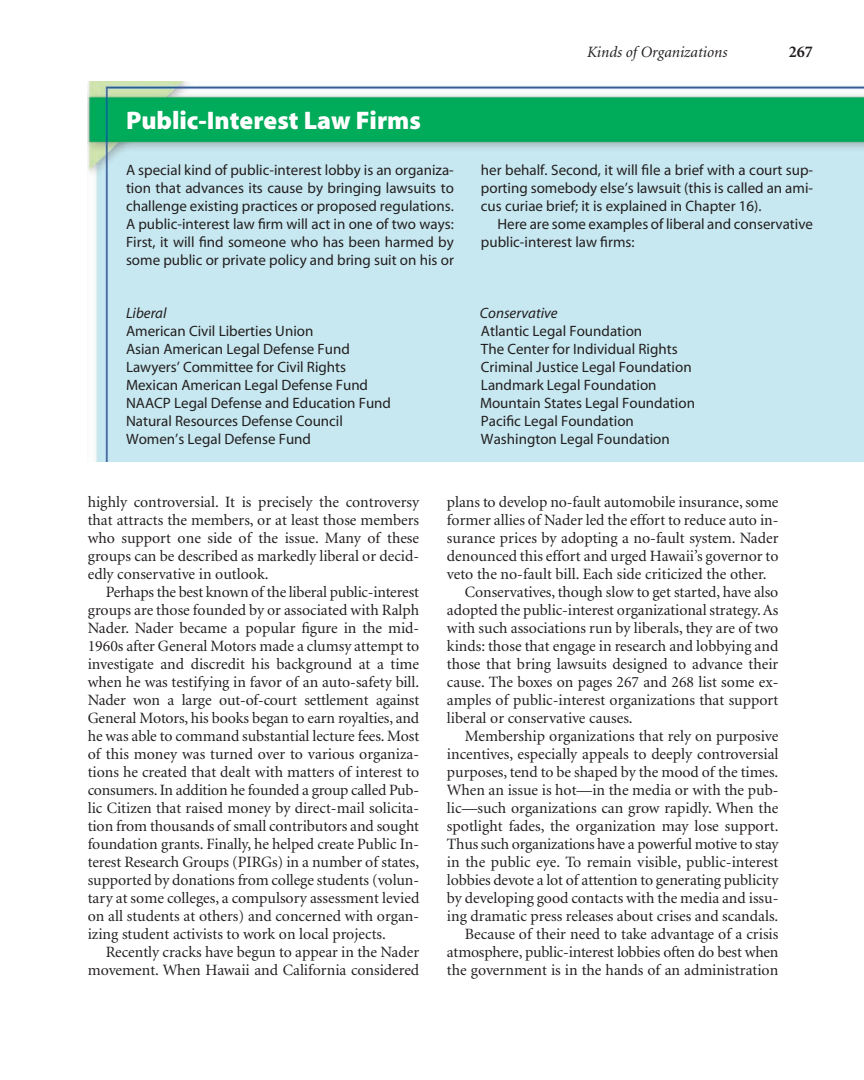
<style>
.page{position:relative;width:864px;height:1080px;background:#fff}
.page>*{position:absolute;margin:0;border:0;box-sizing:border-box;transform-origin:0 0}
.t1{font:25.5px "Myriad Blk";color:#fff}
.t2{font:700 16.5px "Minion";color:#231f20}
.t3{font:15.75px "Minion";color:#231f20}
.t4{font:italic 15.75px "Minion";color:#231f20}
.t5{font:15px/18px "Myriad Reg";color:#231f20;text-align:justify}
.t6{font:italic 15px "Myriad";color:#231f20}
</style>
<div class="page">
<img style="left:88px;top:81px;width:776px;height:380px">
<p class="t4" style="left:587px;top:46px;width:142px">Kinds of Organizations</p>
<p class="t2" style="left:789px;top:45px;width:26px">267</p>
<p class="t1" style="left:126px;top:111px;width:297px">Public-Interest Law Firms</p>
<p class="t5" style="left:126px;top:162px;width:329px">A special kind of public-interest lobby is an organiza&shy;tion that advances its cause by bringing lawsuits to challenge existing practices or proposed regulations.<br>A public-interest law firm will act in one of two ways:<br>First, it will find someone who has been harmed by some public or private policy and bring suit on his or</p>
<p class="t5" style="left:481px;top:162px;width:334px">her behalf. Second, it will file a brief with a court sup-</p>
<p class="t5" style="left:481px;top:180px;width:334px">porting somebody else’s lawsuit (this is called an ami-</p>
<p class="t5" style="left:481px;top:198px;width:282px">cus curiae brief; it is explained in Chapter 16).</p>
<p class="t5" style="left:497px;top:216px;width:317px">Here are some examples of liberal and conservative</p>
<p class="t5" style="left:481px;top:234px;width:155px">public-interest law firms:</p>
<p class="t6" style="left:126px;top:307px;width:42px">Liberal</p>
<p class="t6" style="left:480px;top:307px;width:79px">Conservative</p>
<p class="t5" style="left:126px;top:323px;width:189px">American Civil Liberties Union</p>
<p class="t5" style="left:481px;top:323px;width:163px">Atlantic Legal Foundation</p>
<p class="t5" style="left:126px;top:341px;width:226px">Asian American Legal Defense Fund</p>
<p class="t5" style="left:481px;top:341px;width:198px">The Center for Individual Rights</p>
<p class="t5" style="left:126px;top:359px;width:222px">Lawyers’ Committee for Civil Rights</p>
<p class="t5" style="left:481px;top:359px;width:212px">Criminal Justice Legal Foundation</p>
<p class="t5" style="left:126px;top:377px;width:244px">Mexican American Legal Defense Fund</p>
<p class="t5" style="left:481px;top:377px;width:177px">Landmark Legal Foundation</p>
<p class="t5" style="left:126px;top:395px;width:267px">NAACP Legal Defense and Education Fund</p>
<p class="t5" style="left:480px;top:395px;width:216px">Mountain States Legal Foundation</p>
<p class="t5" style="left:126px;top:413px;width:219px">Natural Resources Defense Council</p>
<p class="t5" style="left:481px;top:413px;width:154px">Pacific Legal Foundation</p>
<p class="t5" style="left:126px;top:431px;width:187px">Women’s Legal Defense Fund</p>
<p class="t5" style="left:481px;top:431px;width:190px">Washington Legal Foundation</p>
<p class="t3" style="left:88px;top:495px;width:333px">highly controversial. It is precisely the controversy</p>
<p class="t3" style="left:88px;top:513px;width:333px">that attracts the members, or at least those members</p>
<p class="t3" style="left:88px;top:531px;width:333px">who support one side of the issue. Many of these</p>
<p class="t3" style="left:88px;top:549px;width:333px">groups can be described as markedly liberal or decid-</p>
<p class="t3" style="left:88px;top:567px;width:182px">edly conservative in outlook.</p>
<p class="t3" style="left:106px;top:585px;width:315px">Perhaps the best known of the liberal public-interest</p>
<p class="t3" style="left:88px;top:603px;width:333px">groups are those founded by or associated with Ralph</p>
<p class="t3" style="left:88px;top:621px;width:333px">Nader. Nader became a popular figure in the mid-</p>
<p class="t3" style="left:88px;top:639px;width:333px">1960s after General Motors made a clumsy attempt to</p>
<p class="t3" style="left:88px;top:657px;width:333px">investigate and discredit his background at a time</p>
<p class="t3" style="left:88px;top:675px;width:333px">when he was testifying in favor of an auto-safety bill.</p>
<p class="t3" style="left:88px;top:693px;width:333px">Nader won a large out-of-court settlement against</p>
<p class="t3" style="left:88px;top:711px;width:333px">General Motors, his books began to earn royalties, and</p>
<p class="t3" style="left:88px;top:729px;width:333px">he was able to command substantial lecture fees. Most</p>
<p class="t3" style="left:88px;top:747px;width:333px">of this money was turned over to various organiza-</p>
<p class="t3" style="left:88px;top:765px;width:333px">tions he created that dealt with matters of interest to</p>
<p class="t3" style="left:88px;top:783px;width:333px">consumers. In addition he founded a group called Pub-</p>
<p class="t3" style="left:88px;top:801px;width:333px">lic Citizen that raised money by direct-mail solicita-</p>
<p class="t3" style="left:88px;top:819px;width:333px">tion from thousands of small contributors and sought</p>
<p class="t3" style="left:88px;top:837px;width:333px">foundation grants. Finally, he helped create Public In-</p>
<p class="t3" style="left:88px;top:855px;width:333px">terest Research Groups (PIRGs) in a number of states,</p>
<p class="t3" style="left:88px;top:873px;width:333px">supported by donations from college students (volun-</p>
<p class="t3" style="left:88px;top:891px;width:333px">tary at some colleges, a compulsory assessment levied</p>
<p class="t3" style="left:88px;top:909px;width:333px">on all students at others) and concerned with organ-</p>
<p class="t3" style="left:88px;top:927px;width:300px">izing student activists to work on local projects.</p>
<p class="t3" style="left:106px;top:945px;width:315px">Recently cracks have begun to appear in the Nader</p>
<p class="t3" style="left:88px;top:964px;width:333px">movement. When Hawaii and California considered</p>
<p class="t3" style="left:447px;top:496px;width:333px">plans to develop no-fault automobile insurance, some</p>
<p class="t3" style="left:447px;top:514px;width:333px">former allies of Nader led the effort to reduce auto in-</p>
<p class="t3" style="left:447px;top:532px;width:333px">surance prices by adopting a no-fault system. Nader</p>
<p class="t3" style="left:447px;top:550px;width:333px">denounced this effort and urged Hawaii’s governor to</p>
<p class="t3" style="left:447px;top:568px;width:321px">veto the no-fault bill. Each side criticized the other.</p>
<p class="t3" style="left:465px;top:586px;width:315px">Conservatives, though slow to get started, have also</p>
<p class="t3" style="left:447px;top:604px;width:333px">adopted the public-interest organizational strategy. As</p>
<p class="t3" style="left:447px;top:622px;width:333px">with such associations run by liberals, they are of two</p>
<p class="t3" style="left:447px;top:640px;width:333px">kinds: those that engage in research and lobbying and</p>
<p class="t3" style="left:447px;top:658px;width:333px">those that bring lawsuits designed to advance their</p>
<p class="t3" style="left:447px;top:676px;width:333px">cause. The boxes on pages 267 and 268 list some ex-</p>
<p class="t3" style="left:447px;top:694px;width:333px">amples of public-interest organizations that support</p>
<p class="t3" style="left:447px;top:712px;width:187px">liberal or conservative causes.</p>
<p class="t3" style="left:465px;top:730px;width:315px">Membership organizations that rely on purposive</p>
<p class="t3" style="left:447px;top:748px;width:333px">incentives, especially appeals to deeply controversial</p>
<p class="t3" style="left:447px;top:766px;width:333px">purposes, tend to be shaped by the mood of the times.</p>
<p class="t3" style="left:447px;top:784px;width:333px">When an issue is hot—in the media or with the pub-</p>
<p class="t3" style="left:447px;top:802px;width:333px">lic—such organizations can grow rapidly. When the</p>
<p class="t3" style="left:447px;top:820px;width:333px">spotlight fades, the organization may lose support.</p>
<p class="t3" style="left:447px;top:838px;width:333px">Thus such organizations have a powerful motive to stay</p>
<p class="t3" style="left:447px;top:856px;width:333px">in the public eye. To remain visible, public-interest</p>
<p class="t3" style="left:447px;top:874px;width:333px">lobbies devote a lot of attention to generating publicity</p>
<p class="t3" style="left:447px;top:892px;width:333px">by developing good contacts with the media and issu-</p>
<p class="t3" style="left:447px;top:910px;width:333px">ing dramatic press releases about crises and scandals.</p>
<p class="t3" style="left:465px;top:928px;width:315px">Because of their need to take advantage of a crisis</p>
<p class="t3" style="left:447px;top:946px;width:333px">atmosphere, public-interest lobbies often do best when</p>
<p class="t3" style="left:447px;top:964px;width:333px">the government is in the hands of an administration</p>
</div>
